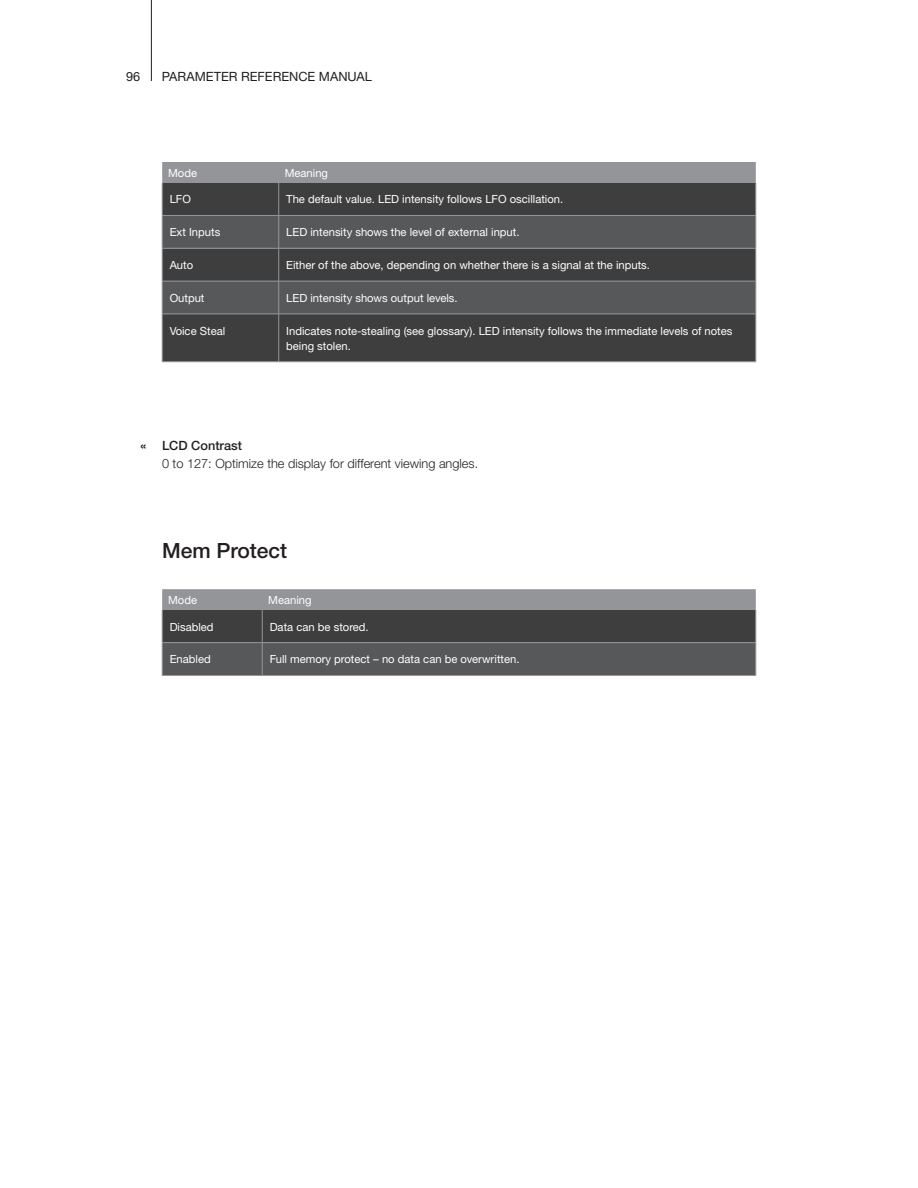
<style>
.page{position:relative;width:918px;height:1188px;background:#fff}
.page>*{position:absolute;margin:0;border:0;box-sizing:border-box;transform-origin:0 0}
.t1{font:500 21px "Helvetica Neue CE";color:#231f20}
.t2{font:300 12.75px "Helvetica Neue CE";color:#231f20}
.t3{font:12.75px "Helvetica Neue CE";color:#231f20}
.t4{font:500 12.75px "Helvetica Neue CE";color:#231f20}
.t5{font:11.25px/15px "Helvetica Neue CE";color:#fff}
</style>
<div class="page">
<hr style="left:151px;top:0;width:1px;height:81px;background:#231f20">
<div style="left:162px;top:162px;width:594px;height:21px;background:#939598"></div>
<div style="left:163px;top:183px;width:593px;height:178px;background:#3e3e3f"></div>
<svg style="left:163px;top:216px;width:593px;height:98px;background:#4f5051"></svg>
<hr style="left:162px;top:183px;width:1px;height:32px;background:#939598">
<hr style="left:278px;top:183px;width:1px;height:32px;background:#939598">
<hr style="left:756px;top:183px;width:1px;height:32px;background:#939598">
<hr style="left:162px;top:215px;width:117px;height:1px;background:#939598">
<hr style="left:162px;top:216px;width:1px;height:32px;background:#939598">
<hr style="left:279px;top:215px;width:477px;height:1px;background:#939598">
<hr style="left:278px;top:216px;width:1px;height:32px;background:#939598">
<hr style="left:756px;top:216px;width:1px;height:32px;background:#939598">
<hr style="left:162px;top:248px;width:117px;height:1px;background:#939598">
<hr style="left:162px;top:248px;width:1px;height:33px;background:#939598">
<hr style="left:279px;top:248px;width:477px;height:1px;background:#939598">
<hr style="left:278px;top:248px;width:1px;height:33px;background:#939598">
<hr style="left:756px;top:248px;width:1px;height:33px;background:#939598">
<hr style="left:162px;top:281px;width:117px;height:1px;background:#939598">
<hr style="left:162px;top:281px;width:1px;height:33px;background:#939598">
<hr style="left:279px;top:281px;width:477px;height:1px;background:#939598">
<hr style="left:278px;top:281px;width:1px;height:33px;background:#939598">
<hr style="left:756px;top:281px;width:1px;height:33px;background:#939598">
<hr style="left:162px;top:314px;width:117px;height:1px;background:#939598">
<hr style="left:162px;top:314px;width:1px;height:48px;background:#939598">
<hr style="left:279px;top:314px;width:477px;height:1px;background:#939598">
<hr style="left:278px;top:314px;width:1px;height:48px;background:#939598">
<hr style="left:756px;top:314px;width:1px;height:48px;background:#939598">
<hr style="left:162px;top:361px;width:117px;height:1px;background:#939598">
<hr style="left:279px;top:361px;width:477px;height:1px;background:#939598">
<svg style="left:162px;top:589px;width:594px;height:86px;background:#5c5d5f"></svg>
<hr style="left:162px;top:610px;width:1px;height:32px;background:#939598">
<hr style="left:262px;top:610px;width:1px;height:32px;background:#939598">
<hr style="left:756px;top:610px;width:1px;height:32px;background:#939598">
<hr style="left:162px;top:642px;width:100px;height:1px;background:#939598">
<hr style="left:162px;top:643px;width:1px;height:32px;background:#939598">
<hr style="left:262px;top:642px;width:494px;height:1px;background:#939598">
<hr style="left:262px;top:643px;width:1px;height:32px;background:#939598">
<hr style="left:756px;top:643px;width:1px;height:32px;background:#939598">
<hr style="left:162px;top:675px;width:100px;height:1px;background:#939598">
<hr style="left:262px;top:675px;width:494px;height:1px;background:#939598">
<p class="t3" style="left:126px;top:69px;width:16px">96</p>
<p class="t3" style="left:162px;top:69px;width:211px">PARAMETER REFERENCE MANUAL</p>
<p class="t5" style="left:168px;top:165px;width:30px">Mode</p>
<p class="t5" style="left:285px;top:165px;width:45px">Meaning</p>
<p class="t5" style="left:170px;top:192px;width:23px">LFO</p>
<p class="t5" style="left:286px;top:192px;width:279px">The default value. LED intensity follows LFO oscillation.</p>
<p class="t5" style="left:170px;top:225px;width:52px">Ext Inputs</p>
<p class="t5" style="left:286px;top:225px;width:235px">LED intensity shows the level of external input.</p>
<p class="t5" style="left:170px;top:258px;width:25px">Auto</p>
<p class="t5" style="left:286px;top:258px;width:365px">Either of the above, depending on whether there is a signal at the inputs.</p>
<p class="t5" style="left:170px;top:291px;width:36px">Output</p>
<p class="t5" style="left:286px;top:291px;width:173px">LED intensity shows output levels.</p>
<p class="t5" style="left:170px;top:323px;width:57px">Voice Steal</p>
<p class="t5" style="left:286px;top:323px;width:448px">Indicates note-stealing (see glossary). LED intensity follows the immediate levels of notes being stolen.</p>
<p class="t4" style="left:162px;top:438px;width:82px">LCD Contrast</p>
<p class="t2" style="left:162px;top:456px;width:318px">0 to 127: Optimize the display for different viewing angles.</p>
<h1 class="t1" style="left:162px;top:538px;width:127px">Mem Protect</h1>
<p class="t5" style="left:168px;top:593px;width:30px">Mode</p>
<p class="t5" style="left:268px;top:593px;width:45px">Meaning</p>
<p class="t5" style="left:170px;top:619px;width:45px">Disabled</p>
<p class="t5" style="left:270px;top:619px;width:100px">Data can be stored.</p>
<p class="t5" style="left:170px;top:652px;width:43px">Enabled</p>
<p class="t5" style="left:270px;top:652px;width:251px">Full memory protect – no data can be overwritten.</p>
</div>
